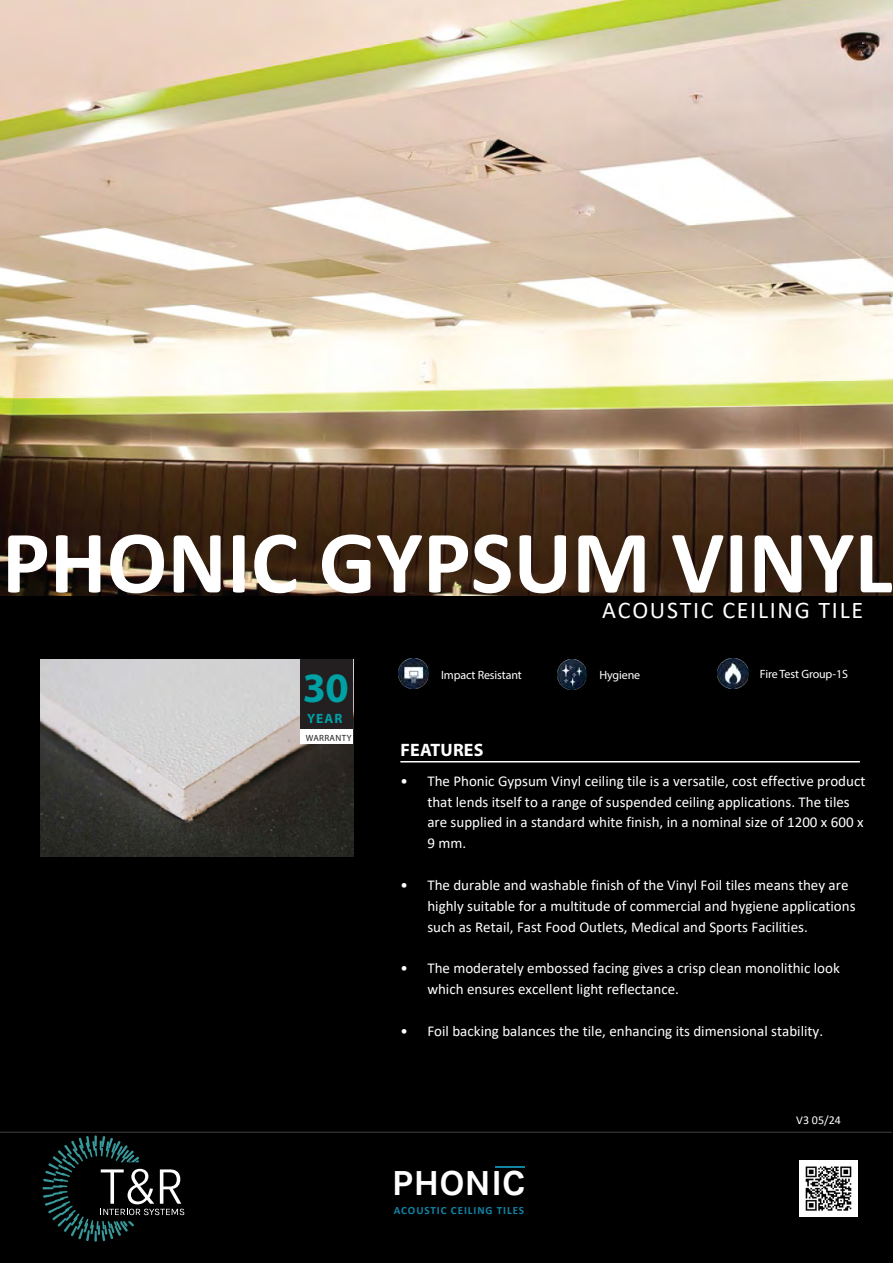
<style>
.page{position:relative;width:893px;height:1263px;background:#fff}
.page>*{position:absolute;margin:0;border:0;box-sizing:border-box;transform-origin:0 0}
.t1{font:700 90px "Calibri";color:#fff}
.t2{font:700 42px "Myriad Pro";color:#00a1a4}
.t3{font:700 36.9px "Karla";color:#fff}
.t4{font:24px "Calibri";letter-spacing:.07em;color:#fff}
.t5{font:700 18px "Myriad Pro";letter-spacing:.01em;color:#fff}
.t6{font:15px/20.9px "Calibri";color:#fff}
.t7{font:700 13.5px "Myriad Pro";color:#00a1a4}
.Heading_White_Pg1{font:12px "Myriad Pro";letter-spacing:-.01em;color:#fff}
.t8{font:12px "Calibri";color:#fff}
.t9{font:700 11.1px "Calibri";letter-spacing:.08em;color:#1184a6}
.t10{font:9px "Myriad Pro";letter-spacing:.04em;color:#231f20}
</style>
<div class="page">
<img style="left:0;top:0;width:893px;height:596px">
<div style="left:0;top:596px;width:893px;height:667px;background:#000001"></div>
<img style="left:799px;top:1161px;width:58px;height:55px">
<svg style="left:43px;top:1135px;width:141px;height:107px"></svg>
<hr style="left:495px;top:1166px;width:30px;height:2px;background:#1184a6">
<hr style="left:400px;top:761px;width:460px;height:1px;background:#fff">
<img style="left:40px;top:660px;width:313px;height:197px">
<hr style="left:0;top:1131px;width:892px;height:1px;background:#fff">
<img style="left:718px;top:658px;width:30px;height:31px">
<div style="left:300px;top:726px;width:53px;height:18px;background:#fff"></div>
<div style="left:300px;top:659px;width:53px;height:69px;background:#231f20"></div>
<img style="left:557px;top:660px;width:30px;height:29px">
<img style="left:399px;top:659px;width:29px;height:29px">
<h1 class="t1" style="left:2px;top:499px;width:892px">PHONIC GYPSUM VINYL</h1>
<h3 class="t4" style="left:602px;top:593px;width:262px">ACOUSTIC CEILING TILE</h3>
<h2 class="t2" style="left:303px;top:660px;width:48px">30</h2>
<p class="t7" style="left:307px;top:709px;width:37px">YEAR</p>
<p class="t10" style="left:306px;top:732px;width:47px">WARRANTY</p>
<p class="Heading_White_Pg1" style="left:441px;top:668px;width:82px">Impact Resistant</p>
<p class="Heading_White_Pg1" style="left:760px;top:666px;width:90px">Fire Test Group-1S</p>
<p class="Heading_White_Pg1" style="left:599px;top:668px;width:42px">Hygiene</p>
<p class="t5" style="left:401px;top:739px;width:84px">FEATURES</p>
<p class="t6" style="left:427px;top:770px;width:440px;text-indent:-27px">• The Phonic Gypsum Vinyl ceiling tile is a versatile, cost effective product that lends itself to a range of suspended ceiling applications. The tiles are supplied in a standard white finish, in a nominal size of 1200 x 600 x 9 mm.</p>
<p class="t6" style="left:427px;top:874px;width:430px;text-indent:-27px">• The durable and washable finish of the Vinyl Foil tiles means they are highly suitable for a multitude of commercial and hygiene applications such as Retail, Fast Food Outlets, Medical and Sports Facilities.</p>
<p class="t6" style="left:427px;top:958px;width:414px;text-indent:-27px">• The moderately embossed facing gives a crisp clean monolithic look which ensures excellent light reflectance.</p>
<p class="t6" style="left:400px;top:1020px;width:424px">• Foil backing balances the tile, enhancing its dimensional stability.</p>
<h3 class="t3" style="left:392px;top:1161px;width:135px">PHONIC</h3>
<p class="t9" style="left:394px;top:1202px;width:132px">ACOUSTIC CEILING TILES</p>
<p class="t8" style="left:796px;top:1111px;width:46px">V3 05/24</p>
</div>
